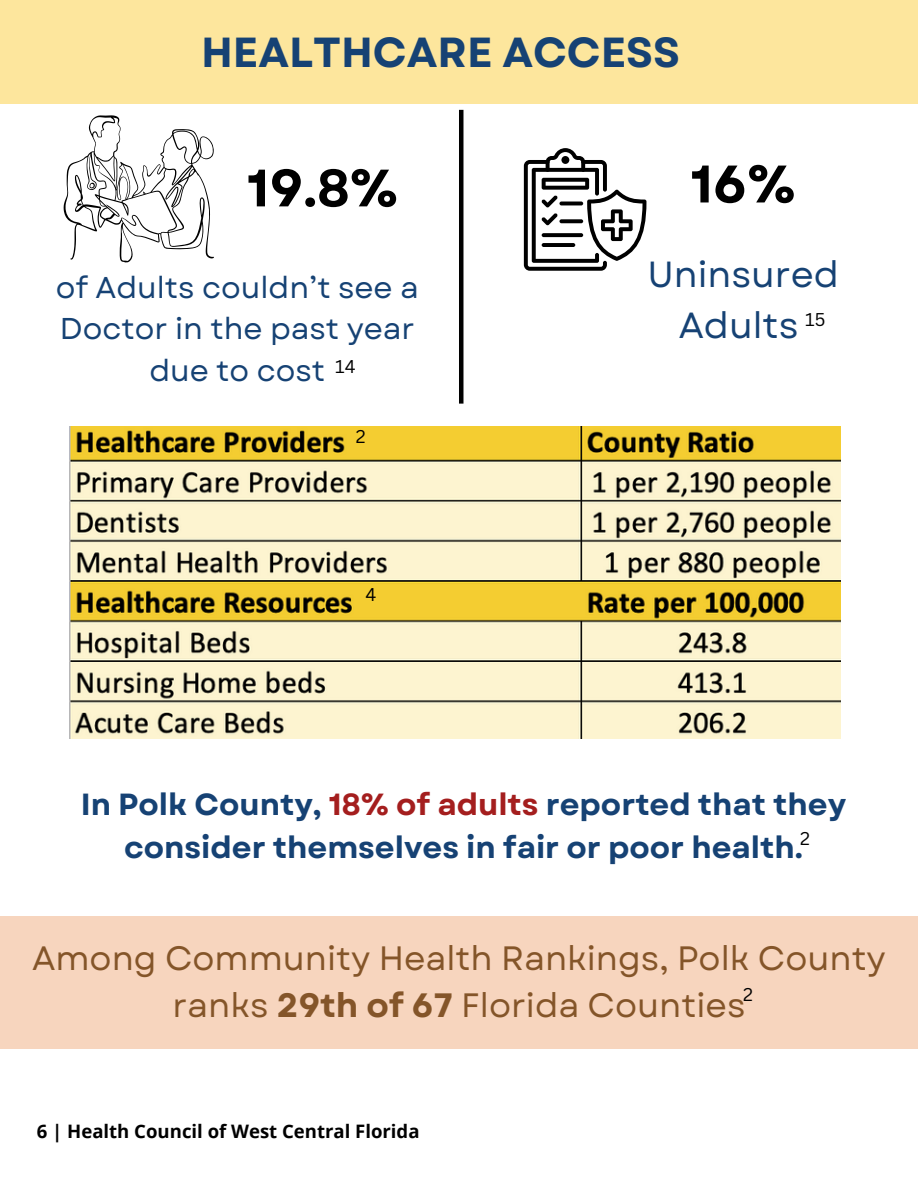
<style>
.page{position:relative;width:918px;height:1188px;background:#fff}
.page>*{position:absolute;margin:0;border:0;box-sizing:border-box;transform-origin:0 0}
.t1{font:700 52.8px "Garet";color:#000}
.t2{font:700 52.5px "Garet";color:#000}
.t3{font:700 42px "Garet";color:#164274}
.t4{font:36.3px "Garet";color:#164274}
.t5{font:33.75px/47.2px "Garet";color:#845529;text-align:center}
.t6{font:700 30.6px/42.8px "Garet";color:#164274;text-align:center}
.t7{font:30px/41.5px "Garet";color:#164274}
.t8{font:700 18.6px "Open Sans";color:#000}
.t9{font:18px "Canva Sans";color:#000}
.s1{color:#a41e1e}
.s2{font-weight:700}
</style>
<div class="page">
<hr style="left:459px;top:110px;width:4px;height:294px;background:#000">
<div style="left:0;top:0;width:918px;height:104px;background:#fde69d"></div>
<svg style="left:64px;top:115px;width:150px;height:148px"></svg>
<svg style="left:524px;top:148px;width:122px;height:123px"></svg>
<svg style="left:559px;top:219px;width:24px;height:4px"></svg>
<svg style="left:542px;top:233px;width:41px;height:4px"></svg>
<hr style="left:542px;top:243px;width:33px;height:4px;background:#000;border-radius:2px">
<img style="left:69px;top:426px;width:771px;height:313px">
<div style="left:0;top:917px;width:918px;height:132px;background:#f7d5be"></div>
<p class="t3" style="left:201px;top:22px;width:481px">HEALTHCARE ACCESS</p>
<p class="t2" style="left:247px;top:150px;width:153px">19.8%</p>
<p class="t1" style="left:691px;top:146px;width:107px">16%</p>
<p class="t7" style="left:56px;top:267px;width:365px">of Adults couldn’t see a<br>Doctor in the past year</p>
<p class="t7" style="left:149px;top:350px;width:208px">due to cost <sup>14</sup></p>
<p class="t9" style="left:356px;top:424px;width:11px">2</p>
<p class="t9" style="left:365px;top:582px;width:12px">4</p>
<p class="t4" style="left:647px;top:248px;width:193px">Uninsured</p>
<p class="t4" style="left:679px;top:299px;width:148px">Adults <sup>15</sup></p>
<p class="t6" style="left:81px;top:783px;width:767px">In Polk County, <span class="s1">18% of adults</span> reported that they consider themselves in fair or poor health.<sup>2</sup></p>
<p class="t5" style="left:32px;top:935px;width:855px">Among Community Health Rankings, Polk County ranks <span class="s2">29th of 67</span> Florida Counties</p>
<p class="t9" style="left:743px;top:982px;width:11px">2</p>
<p class="t8" style="left:37px;top:1118px;width:384px">6 | Health Council of West Central Florida</p>
</div>
